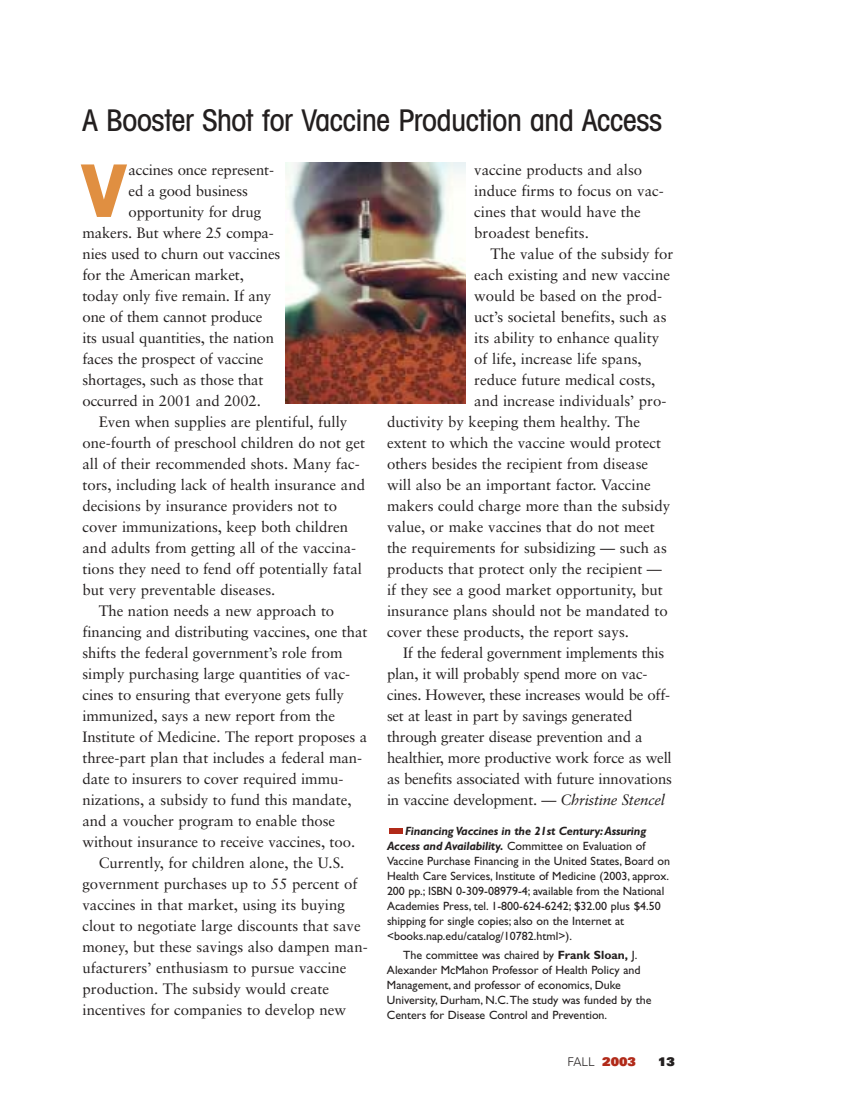
<style>
.page{position:relative;width:864px;height:1107px;background:#fff}
.page>*{position:absolute;margin:0;border:0;box-sizing:border-box;transform-origin:0 0}
.t1{font:700 73.8px "Avant Garde IT Cby BT";color:#e08f41}
.t2{font:57px "Gill Sans";color:#b12a19}
.t3{font:500 condensed 29.7px "Avant Garde IT Cby BT";letter-spacing:-.01em;color:#231f1f}
.t4{font:15px/21px "Sabon";color:#231f1f}
.t5{font:12px/15px "Gill Sans";color:#231f1f}
.t6{font:300 12px "Univers";color:#231f1f}
.t7{font:900 12px "Univers";color:#231f1f}
.s1{font-style:italic}
.s2{font-weight:700;font-style:italic}
.s3{font-weight:700}
.s4{font-weight:900;color:#b12a19}
</style>
<div class="page">
<img style="left:285px;top:162px;width:180px;height:241px">
<h3 class="t3" style="left:82px;top:110px;width:581px">A Booster Shot for Vaccine Production and Access</h3>
<h1 class="t1" style="left:82px;top:164px;width:45px">V</h1>
<p class="t4" style="left:129px;top:161px;width:147px">accines once represent-</p>
<p class="t4" style="left:129px;top:182px;width:121px">ed a good business</p>
<p class="t4" style="left:129px;top:203px;width:134px">opportunity for drug</p>
<p class="t4" style="left:82px;top:224px;width:193px">makers. But where 25 compa-</p>
<p class="t4" style="left:82px;top:245px;width:199px">nies used to churn out vaccines</p>
<p class="t4" style="left:82px;top:266px;width:163px">for the American market,</p>
<p class="t4" style="left:82px;top:287px;width:190px">today only five remain. If any</p>
<p class="t4" style="left:82px;top:308px;width:181px">one of them cannot produce</p>
<p class="t4" style="left:82px;top:329px;width:193px">its usual quantities, the nation</p>
<p class="t4" style="left:82px;top:350px;width:183px">faces the prospect of vaccine</p>
<p class="t4" style="left:82px;top:371px;width:183px">shortages, such as those that</p>
<p class="t4" style="left:82px;top:392px;width:180px">occurred in 2001 and 2002.</p>
<p class="t4" style="left:99px;top:413px;width:250px">Even when supplies are plentiful, fully</p>
<p class="t4" style="left:82px;top:434px;width:284px">one-fourth of preschool children do not get</p>
<p class="t4" style="left:82px;top:455px;width:279px">all of their recommended shots. Many fac-</p>
<p class="t4" style="left:82px;top:476px;width:284px">tors, including lack of health insurance and</p>
<p class="t4" style="left:82px;top:497px;width:256px">decisions by insurance providers not to</p>
<p class="t4" style="left:82px;top:518px;width:267px">cover immunizations, keep both children</p>
<p class="t4" style="left:82px;top:539px;width:275px">and adults from getting all of the vaccina-</p>
<p class="t4" style="left:82px;top:560px;width:281px">tions they need to fend off potentially fatal</p>
<p class="t4" style="left:82px;top:581px;width:194px">but very preventable diseases.</p>
<p class="t4" style="left:99px;top:602px;width:237px">The nation needs a new approach to</p>
<p class="t4" style="left:82px;top:623px;width:287px">financing and distributing vaccines, one that</p>
<p class="t4" style="left:82px;top:644px;width:262px">shifts the federal government’s role from</p>
<p class="t4" style="left:82px;top:665px;width:269px">simply purchasing large quantities of vac-</p>
<p class="t4" style="left:82px;top:686px;width:263px">cines to ensuring that everyone gets fully</p>
<p class="t4" style="left:82px;top:707px;width:254px">immunized, says a new report from the</p>
<p class="t4" style="left:82px;top:728px;width:286px">Institute of Medicine. The report proposes a</p>
<p class="t4" style="left:82px;top:749px;width:281px">three-part plan that includes a federal man-</p>
<p class="t4" style="left:82px;top:770px;width:262px">date to insurers to cover required immu-</p>
<p class="t4" style="left:82px;top:791px;width:271px">nizations, a subsidy to fund this mandate,</p>
<p class="t4" style="left:82px;top:812px;width:254px">and a voucher program to enable those</p>
<p class="t4" style="left:82px;top:833px;width:274px">without insurance to receive vaccines, too.</p>
<p class="t4" style="left:99px;top:854px;width:247px">Currently, for children alone, the U.S.</p>
<p class="t4" style="left:82px;top:875px;width:276px">government purchases up to 55 percent of</p>
<p class="t4" style="left:82px;top:896px;width:264px">vaccines in that market, using its buying</p>
<p class="t4" style="left:82px;top:917px;width:280px">clout to negotiate large discounts that save</p>
<p class="t4" style="left:82px;top:938px;width:287px">money, but these savings also dampen man-</p>
<p class="t4" style="left:82px;top:959px;width:266px">ufacturers’ enthusiasm to pursue vaccine</p>
<p class="t4" style="left:82px;top:980px;width:248px">production. The subsidy would create</p>
<p class="t4" style="left:82px;top:1001px;width:265px">incentives for companies to develop new</p>
<p class="t4" style="left:474px;top:161px;width:191px">vaccine products and also induce firms to focus on vac&shy;cines that would have the broadest benefits.</p>
<p class="t4" style="left:491px;top:245px;width:184px">The value of the subsidy for</p>
<p class="t4" style="left:474px;top:266px;width:197px">each existing and new vaccine</p>
<p class="t4" style="left:474px;top:287px;width:189px">would be based on the prod-</p>
<p class="t4" style="left:474px;top:308px;width:194px">uct’s societal benefits, such as</p>
<p class="t4" style="left:474px;top:329px;width:186px">its ability to enhance quality</p>
<p class="t4" style="left:474px;top:350px;width:169px">of life, increase life spans,</p>
<p class="t4" style="left:474px;top:371px;width:183px">reduce future medical costs,</p>
<p class="t4" style="left:474px;top:392px;width:194px">and increase individuals’ pro-</p>
<p class="t4" style="left:387px;top:413px;width:255px">ductivity by keeping them healthy. The</p>
<p class="t4" style="left:387px;top:434px;width:276px">extent to which the vaccine would protect</p>
<p class="t4" style="left:387px;top:455px;width:263px">others besides the recipient from disease</p>
<p class="t4" style="left:387px;top:476px;width:265px">will also be an important factor. Vaccine</p>
<p class="t4" style="left:387px;top:497px;width:285px">makers could charge more than the subsidy</p>
<p class="t4" style="left:387px;top:518px;width:269px">value, or make vaccines that do not meet</p>
<p class="t4" style="left:387px;top:539px;width:281px">the requirements for subsidizing — such as</p>
<p class="t4" style="left:387px;top:560px;width:276px">products that protect only the recipient —</p>
<p class="t4" style="left:387px;top:581px;width:277px">if they see a good market opportunity, but</p>
<p class="t4" style="left:387px;top:602px;width:282px">insurance plans should not be mandated to</p>
<p class="t4" style="left:387px;top:623px;width:244px">cover these products, the report says.</p>
<p class="t4" style="left:403px;top:644px;width:263px">If the federal government implements this</p>
<p class="t4" style="left:387px;top:665px;width:262px">plan, it will probably spend more on vac-</p>
<p class="t4" style="left:387px;top:686px;width:285px">cines. However, these increases would be off-</p>
<p class="t4" style="left:387px;top:707px;width:247px">set at least in part by savings generated</p>
<p class="t4" style="left:387px;top:728px;width:257px">through greater disease prevention and a</p>
<p class="t4" style="left:387px;top:749px;width:286px">healthier, more productive work force as well</p>
<p class="t4" style="left:387px;top:770px;width:286px">as benefits associated with future innovations</p>
<p class="t4" style="left:387px;top:791px;width:280px">in vaccine development. — <span class="s1">Christine Stencel</span></p>
<h2 class="t2" style="left:387px;top:805px;width:20px">-</h2>
<p class="t5" style="left:387px;top:825px;width:285px;text-indent:18px"><span class="s2">Financing Vaccines in the 21st Century:Assuring Access and Availability.</span> Committee on Evaluation of Vaccine Purchase Financing in the United States, Board on Health Care Services, Institute of Medicine (2003, approx.<br>200 pp.; ISBN 0-309-08979-4; available from the National Academies Press, tel. 1-800-624-6242; $32.00 plus $4.50 shipping for single copies; also on the Internet at &lt;books.nap.edu/catalog/10782.html&gt;).</p>
<p class="t5" style="left:387px;top:949px;width:266px;text-indent:16px">The committee was chaired by <span class="s3">Frank Sloan,</span> J.<br>Alexander McMahon Professor of Health Policy and Management, and professor of economics, Duke University, Durham, N.C.The study was funded by the Centers for Disease Control and Prevention.</p>
<p class="t6" style="left:568px;top:1058px;width:70px">FALL <span class="s4">2003</span></p>
<p class="t7" style="left:658px;top:1058px;width:18px">13</p>
</div>
